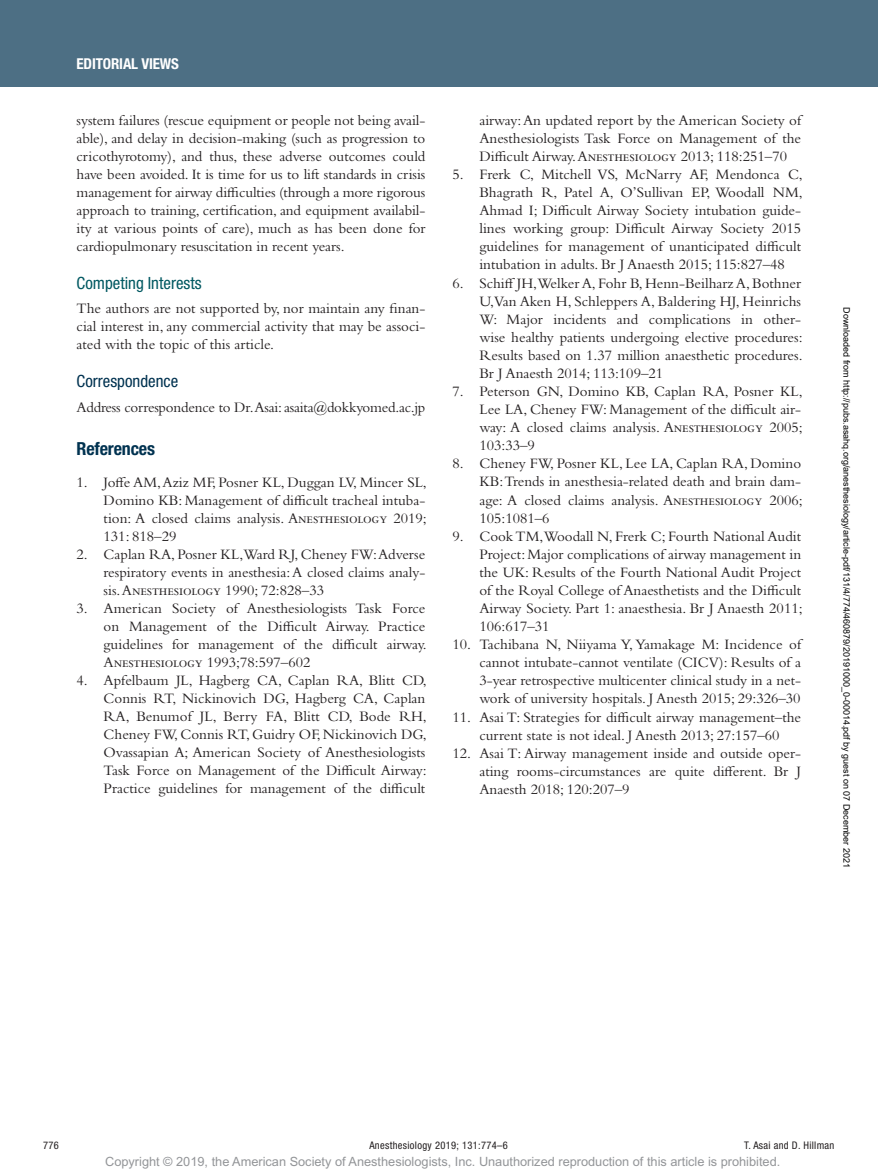
<style>
.page{position:relative;width:878px;height:1175px;background:#fff}
.page>*{position:absolute;margin:0;border:0;box-sizing:border-box;transform-origin:0 0}
.t1{font:700 condensed 18px "Helvetica Neue LT Std";letter-spacing:-.01em;color:#003250}
.t2{font:condensed 16.8px "Helvetica Neue LT Std";color:#005861}
.t3{font:condensed 16.8px "Helvetica Neue LT Std";color:#003250}
.t4{font:15px/18px "Bembo Std";color:#231f20;text-align:justify}
.t5{font:700 condensed 15px "Helvetica Neue LT Std";letter-spacing:-.01em;color:#fff}
.t6{font:12.75px "Arial MT Std";color:#939598}
.t7{font:condensed 10.5px "Helvetica Neue LT Std";letter-spacing:.03em;color:#231f20}
.t8{font:9px "Arial";color:#000}
</style>
<div class="page">
<div style="left:0;top:0;width:878px;height:86px;background:#4d6f84"></div>
<p class="t5" style="left:77px;top:54px;width:104px">Editorial Views</p>
<p class="t4" style="left:77px;top:111px;width:350px">system failures (rescue equipment or people not being avail&shy;able), and delay in decision-making (such as progression to cricothyrotomy), and thus, these adverse outcomes could have been avoided. It is time for us to lift standards in crisis management for airway difficulties (through a more rigorous approach to training, certification, and equipment availabil&shy;ity at various points of care), much as has been done for cardiopulmonary resuscitation in recent years.</p>
<p class="t2" style="left:77px;top:273px;width:126px">Competing Interests</p>
<p class="t4" style="left:77px;top:299px;width:350px">The authors are not supported by, nor maintain any finan&shy;cial interest in, any commercial activity that may be associ&shy;ated with the topic of this article.</p>
<p class="t3" style="left:77px;top:371px;width:103px">Correspondence</p>
<p class="t4" style="left:77px;top:397px;width:350px">Address correspondence to Dr. Asai: asaita@dokkyomed.ac.jp</p>
<p class="t1" style="left:77px;top:437px;width:80px">References</p>
<p class="t4" style="left:104px;top:473px;width:325px;text-indent:-27px">1. Joffe AM, Aziz MF, Posner KL, Duggan LV, Mincer SL, Domino KB: Management of difficult tracheal intuba&shy;tion: A closed claims analysis. Anesthesiology 2019; 131: 818–29</p>
<p class="t4" style="left:104px;top:545px;width:323px;text-indent:-27px">2. Caplan RA, Posner KL,Ward RJ, Cheney FW: Adverse respiratory events in anesthesia: A closed claims analy&shy;sis. Anesthesiology 1990; 72:828–33</p>
<p class="t4" style="left:104px;top:599px;width:325px;text-indent:-27px">3. American Society of Anesthesiologists Task Force on Management of the Difficult Airway. Practice guidelines for management of the difficult airway.<br>Anesthesiology 1993;78:597–602</p>
<p class="t4" style="left:104px;top:671px;width:325px;text-indent:-27px">4. Apfelbaum JL, Hagberg CA, Caplan RA, Blitt CD, Connis RT, Nickinovich DG, Hagberg CA, Caplan RA, Benumof JL, Berry FA, Blitt CD, Bode RH, Cheney FW, Connis RT, Guidry OF, Nickinovich DG, Ovassapian A; American Society of Anesthesiologists Task Force on Management of the Difficult Airway:<br>Practice guidelines for management of the difficult</p>
<p class="t4" style="left:479px;top:111px;width:323px">airway: An updated report by the American Society of Anesthesiologists Task Force on Management of the Difficult Airway. Anesthesiology 2013; 118:251–70</p>
<p class="t4" style="left:479px;top:165px;width:325px;text-indent:-27px">5. Frerk C, Mitchell VS, McNarry AF, Mendonca C, Bhagrath R, Patel A, O’Sullivan EP, Woodall NM, Ahmad I; Difficult Airway Society intubation guide&shy;lines working group: Difficult Airway Society 2015 guidelines for management of unanticipated difficult intubation in adults. Br J Anaesth 2015; 115:827–48</p>
<p class="t4" style="left:479px;top:273px;width:325px;text-indent:-27px">6. Schiff JH,Welker A, Fohr B, Henn-Beilharz A, Bothner U,Van Aken H, Schleppers A, Baldering HJ, Heinrichs W: Major incidents and complications in other&shy;wise healthy patients undergoing elective procedures:<br>Results based on 1.37 million anaesthetic procedures.<br>Br J Anaesth 2014; 113:109–21</p>
<p class="t4" style="left:479px;top:382px;width:325px;text-indent:-27px">7. Peterson GN, Domino KB, Caplan RA, Posner KL, Lee LA, Cheney FW: Management of the difficult air&shy;way: A closed claims analysis. Anesthesiology 2005; 103:33–9</p>
<p class="t4" style="left:479px;top:454px;width:325px;text-indent:-27px">8. Cheney FW, Posner KL, Lee LA, Caplan RA, Domino KB: Trends in anesthesia-related death and brain dam&shy;age: A closed claims analysis. Anesthesiology 2006; 105:1081–6</p>
<p class="t4" style="left:479px;top:526px;width:325px;text-indent:-27px">9. Cook TM,Woodall N, Frerk C; Fourth National Audit Project: Major complications of airway management in the UK: Results of the Fourth National Audit Project of the Royal College of Anaesthetists and the Difficult Airway Society. Part 1: anaesthesia. Br J Anaesth 2011; 106:617–31</p>
<p class="t4" style="left:479px;top:635px;width:323px;text-indent:-27px">10. Tachibana N, Niiyama Y, Yamakage M: Incidence of cannot intubate-cannot ventilate (CICV): Results of a 3-year retrospective multicenter clinical study in a net&shy;work of university hospitals. J Anesth 2015; 29:326–30</p>
<p class="t4" style="left:452px;top:707px;width:350px;text-align:center">11. Asai T: Strategies for difficult airway management–the current state is not ideal. J Anesth 2013; 27:157–60</p>
<p class="t4" style="left:479px;top:743px;width:323px;text-indent:-27px">12. Asai T: Airway management inside and outside oper&shy;ating rooms-circumstances are quite different. Br J Anaesth 2018; 120:207–9</p>
<p class="t8" style="left:850px;top:307px;width:562px;rotate:90deg">Downloaded from http://pubs.asahq.org/anesthesiology/article-pdf/131/4/774/460879/20191000_0-00014.pdf by guest on 07 December 2021</p>
<p class="t7" style="left:43px;top:1139px;width:17px">776</p>
<p class="t7" style="left:369px;top:1139px;width:140px">Anesthesiology 2019; 131:774–6</p>
<p class="t7" style="left:744px;top:1139px;width:92px">T. Asai and D. Hillman</p>
<p class="t6" style="left:105px;top:1154px;width:676px">Copyright © 2019, the American Society of Anesthesiologists, Inc. Unauthorized reproduction of this article is prohibited.</p>
</div>
